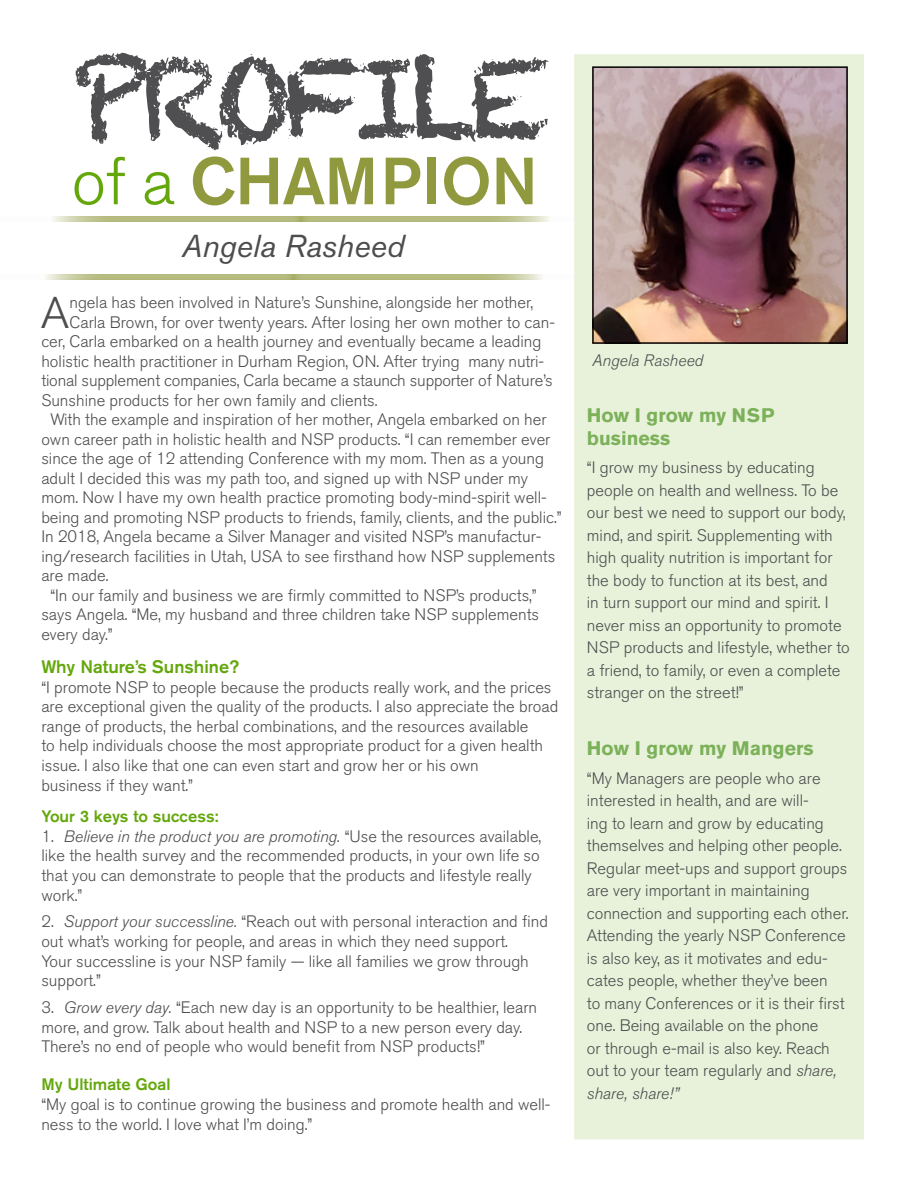
<style>
.page{position:relative;width:918px;height:1188px;background:#fff}
.page>*{position:absolute;margin:0;border:0;box-sizing:border-box;transform-origin:0 0}
.t1{font:109.5px "Chalkduster";letter-spacing:-.09em;color:#4f4f51}
.t2{font:500 66px "Akzidenz Grotesk BE";letter-spacing:-.01em;color:#91993e}
.t3{font:300 44.1px "Akzidenz Grotesk BE";color:#4d4d4f}
.t4{font:italic 31.5px "Akzidenz Grotesk BE";color:#4d4d4f}
.t5{font:700 19.5px/22.5px "Akzidenz Grotesk BE";color:#7cb15a}
.t6{font:500 18px "Akzidenz Grotesk BE";color:#63a70a}
.t7{font:300 16.5px/22.5px "Akzidenz Grotesk BE";color:#4d4d4f}
.t8{font:500 16.5px "Akzidenz Grotesk BE";color:#63a70a}
.t9{font:italic 300 16.5px "Akzidenz Grotesk BE";color:#4f4f51}
.s1{font-weight:300;color:#63a70a}
.s2{font-style:italic}
</style>
<div class="page">
<div style="left:292px;top:273px;width:357px;height:8px;background:#fff;opacity:.75"></div>
<div style="left:0;top:273px;width:295px;height:8px;background:#fff;opacity:.75"></div>
<div style="left:299px;top:216px;width:358px;height:7px;background:#fff;opacity:.75"></div>
<div style="left:0;top:216px;width:302px;height:7px;background:#fff;opacity:.75"></div>
<div style="left:574px;top:54px;width:290px;height:1085px;background:#e8f2da"></div>
<img style="left:595px;top:69px;width:250px;height:272px">
<div style="left:592px;top:66px;width:256px;height:278px;border:2px solid #000"></div>
<h1 class="t1" style="left:72px;top:35px;width:480px">PROFILE</h1>
<h2 class="t2" style="left:72px;top:141px;width:468px"><span class="s1">of a</span> CHAMPION</h2>
<h3 class="t4" style="left:181px;top:228px;width:225px">Angela Rasheed</h3>
<h3 class="t3" style="left:41px;top:288px;width:30px">A</h3>
<p class="t7" style="left:69px;top:292px;width:465px">ngela has been involved in Nature’s Sunshine, alongside her mother,</p>
<p class="t7" style="left:69px;top:311px;width:487px">Carla Brown, for over twenty years. After losing her own mother to can-</p>
<p class="t7" style="left:41px;top:331px;width:501px">cer, Carla embarked on a health journey and eventually became a leading</p>
<p class="t7" style="left:41px;top:350px;width:504px">holistic health practitioner in Durham Region, ON. After trying many nutri-</p>
<p class="t7" style="left:41px;top:370px;width:513px">tional supplement companies, Carla became a staunch supporter of Nature’s</p>
<p class="t7" style="left:41px;top:389px;width:338px">Sunshine products for her own family and clients.</p>
<p class="t7" style="left:50px;top:409px;width:498px">With the example and inspiration of her mother, Angela embarked on her</p>
<p class="t7" style="left:41px;top:428px;width:511px">own career path in holistic health and NSP products. “I can remember ever</p>
<p class="t7" style="left:41px;top:448px;width:504px">since the age of 12 attending Conference with my mom. Then as a young</p>
<p class="t7" style="left:41px;top:467px;width:488px">adult I decided this was my path too, and signed up with NSP under my</p>
<p class="t7" style="left:41px;top:487px;width:507px">mom. Now I have my own health practice promoting body-mind-spirit well-</p>
<p class="t7" style="left:41px;top:506px;width:522px">being and promoting NSP products to friends, family, clients, and the public.”</p>
<p class="t7" style="left:41px;top:526px;width:502px">In 2018, Angela became a Silver Manager and visited NSP’s manufactur-</p>
<p class="t7" style="left:41px;top:545px;width:515px">ing/research facilities in Utah, USA to see firsthand how NSP supplements</p>
<p class="t7" style="left:41px;top:565px;width:69px">are made.</p>
<p class="t7" style="left:50px;top:584px;width:488px">“In our family and business we are firmly committed to NSP’s products,”</p>
<p class="t7" style="left:41px;top:604px;width:499px">says Angela. “Me, my husband and three children take NSP supplements</p>
<p class="t7" style="left:41px;top:623px;width:73px">every day.”</p>
<p class="t6" style="left:41px;top:656px;width:199px">Why Nature’s Sunshine?</p>
<p class="t7" style="left:41px;top:678px;width:518px;line-height:19.5px">“I promote NSP to people because the products really work, and the prices are exceptional given the quality of the products. I also appreciate the broad range of products, the herbal combinations, and the resources available<br>to help individuals choose the most appropriate product for a given health issue. I also like that one can even start and grow her or his own<br>business if they want.”</p>
<p class="t8" style="left:41px;top:807px;width:179px">Your 3 keys to success:</p>
<p class="t7" style="left:41px;top:827px;width:501px;line-height:19.5px">1. <span class="s2">Believe in the product you are promoting.</span> “Use the resources available, like the health survey and the recommended products, in your own life so that you can demonstrate to people that the products and lifestyle really work.”</p>
<p class="t7" style="left:41px;top:912px;width:508px;line-height:19.5px">2. <span class="s2">Support your successline.</span> “Reach out with personal interaction and find out what’s working for people, and areas in which they need support.<br>Your successline is your NSP family — like all families we grow through support.”</p>
<p class="t7" style="left:41px;top:998px;width:497px;line-height:19.6px">3. <span class="s2">Grow every day.</span> “Each new day is an opportunity to be healthier, learn more, and grow. Talk about health and NSP to a new person every day.<br>There’s no end of people who would benefit from NSP products!”</p>
<p class="t8" style="left:41px;top:1074px;width:131px">My Ultimate Goal</p>
<p class="t7" style="left:41px;top:1095px;width:511px;line-height:19.8px">“My goal is to continue growing the business and promote health and well&shy;ness to the world. I love what I’m doing.”</p>
<p class="t9" style="left:592px;top:351px;width:112px">Angela Rasheed</p>
<p class="t5" style="left:587px;top:404px;width:189px">How I grow my NSP business</p>
<p class="t7" style="left:587px;top:457px;width:265px">“I grow my business by educating people on health and wellness. To be our best we need to support our body, mind, and spirit. Supplementing with high quality nutrition is important for the body to function at its best, and<br>in turn support our mind and spirit. I never miss an opportunity to promote NSP products and lifestyle, whether to a friend, to family, or even a complete stranger on the street!”</p>
<p class="t5" style="left:587px;top:737px;width:228px">How I grow my Mangers</p>
<p class="t7" style="left:587px;top:767px;width:263px">“My Managers are people who are interested in health, and are will-<br>ing to learn and grow by educating themselves and helping other people.<br>Regular meet-ups and support groups are very important in maintaining connection and supporting each other.<br>Attending the yearly NSP Conference is also key, as it motivates and edu&shy;cates people, whether they’ve been<br>to many Conferences or it is their first one. Being available on the phone<br>or through e-mail is also key. Reach out to your team regularly and <span class="s2">share, share, share!”</span></p>
</div>
